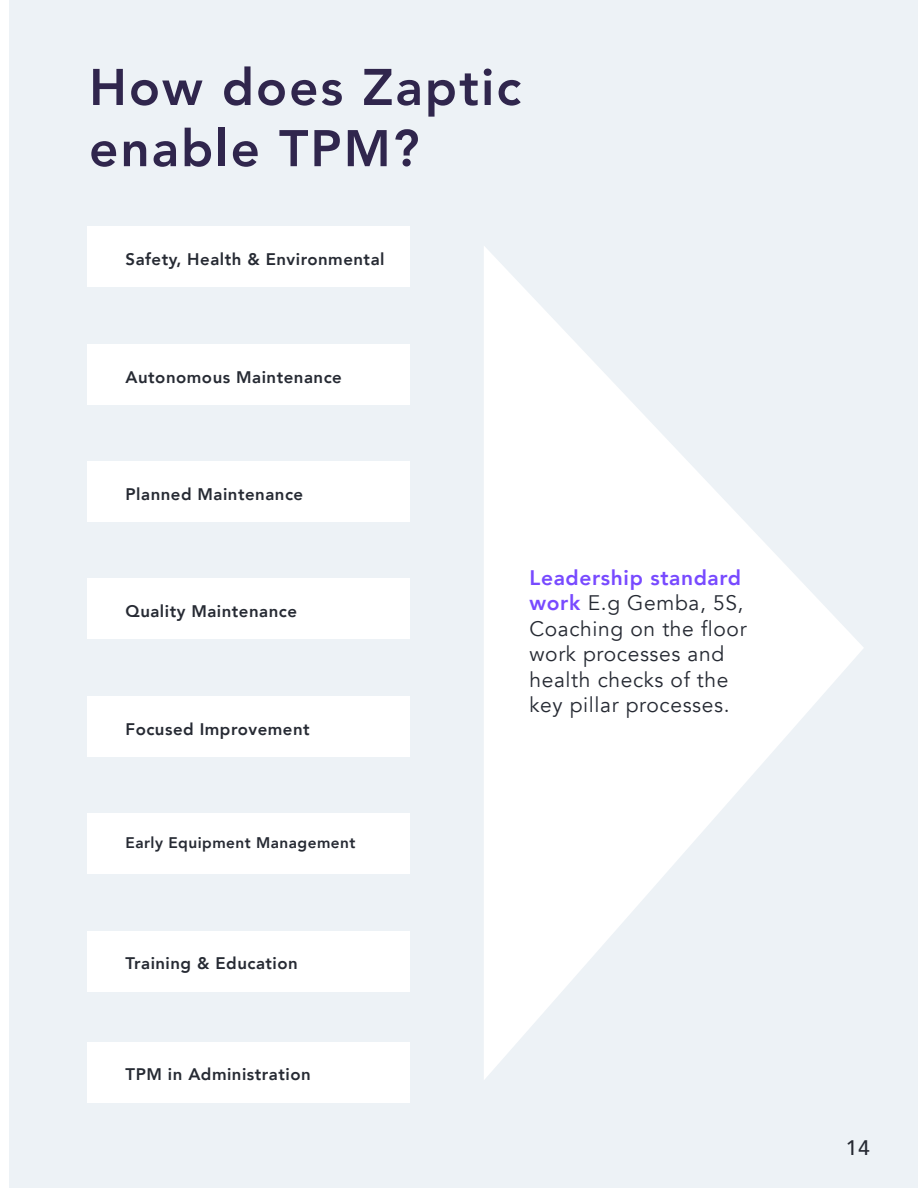
<style>
.page{position:relative;width:918px;height:1188px;background:#fff}
.page>*{position:absolute;margin:0;border:0;box-sizing:border-box;transform-origin:0 0}
.t1{font:800 51px/61.2px "Avenir";letter-spacing:.04em;color:#30264d}
.t2{font:21px/25.5px "Avenir";letter-spacing:.03em;color:#262a33}
.t3{font:500 21px "Avenir";color:#262a33}
.t4{font:800 16.8px "Avenir";letter-spacing:.03em;color:#262a33}
.t5{font:800 15.3px "Avenir";letter-spacing:.03em;color:#262a33}
.s1{font-weight:800;color:#784aff}
</style>
<div class="page">
<div style="left:9px;top:0;width:909px;height:1188px;background:#edf2f6"></div>
<svg style="left:484px;top:246px;width:380px;height:834px;fill:#fafcfc"></svg>
<div style="left:87px;top:227px;width:323px;height:60px;background:#fff"></div>
<div style="left:87px;top:344px;width:323px;height:60px;background:#fff"></div>
<div style="left:87px;top:462px;width:323px;height:60px;background:#fff"></div>
<div style="left:87px;top:579px;width:323px;height:60px;background:#fff"></div>
<div style="left:87px;top:696px;width:323px;height:60px;background:#fff"></div>
<div style="left:87px;top:814px;width:322px;height:60px;background:#fff"></div>
<div style="left:87px;top:931px;width:323px;height:60px;background:#fff"></div>
<div style="left:87px;top:1042px;width:323px;height:60px;background:#fff"></div>
<h1 class="t1" style="left:89px;top:57px;width:433px">How does Zaptic enable TPM?</h1>
<p class="t4" style="left:126px;top:246px;width:260px">Safety, Health &amp; Environmental</p>
<p class="t4" style="left:126px;top:364px;width:218px">Autonomous Maintenance</p>
<p class="t4" style="left:126px;top:481px;width:179px">Planned Maintenance</p>
<p class="t4" style="left:126px;top:598px;width:173px">Quality Maintenance</p>
<p class="t4" style="left:126px;top:716px;width:186px">Focused Improvement</p>
<p class="t5" style="left:126px;top:830px;width:231px">Early Equipment Management</p>
<p class="t2" style="left:530px;top:565px;width:219px"><span class="s1">Leadership standard work</span> E.g Gemba, 5S,<br>Coaching on the floor work processes and health checks of the key pillar processes.</p>
<p class="t4" style="left:126px;top:950px;width:174px">Training &amp; Education</p>
<p class="t4" style="left:126px;top:1062px;width:187px">TPM in Administration</p>
<p class="t3" style="left:846px;top:1129px;width:25px">14</p>
</div>
